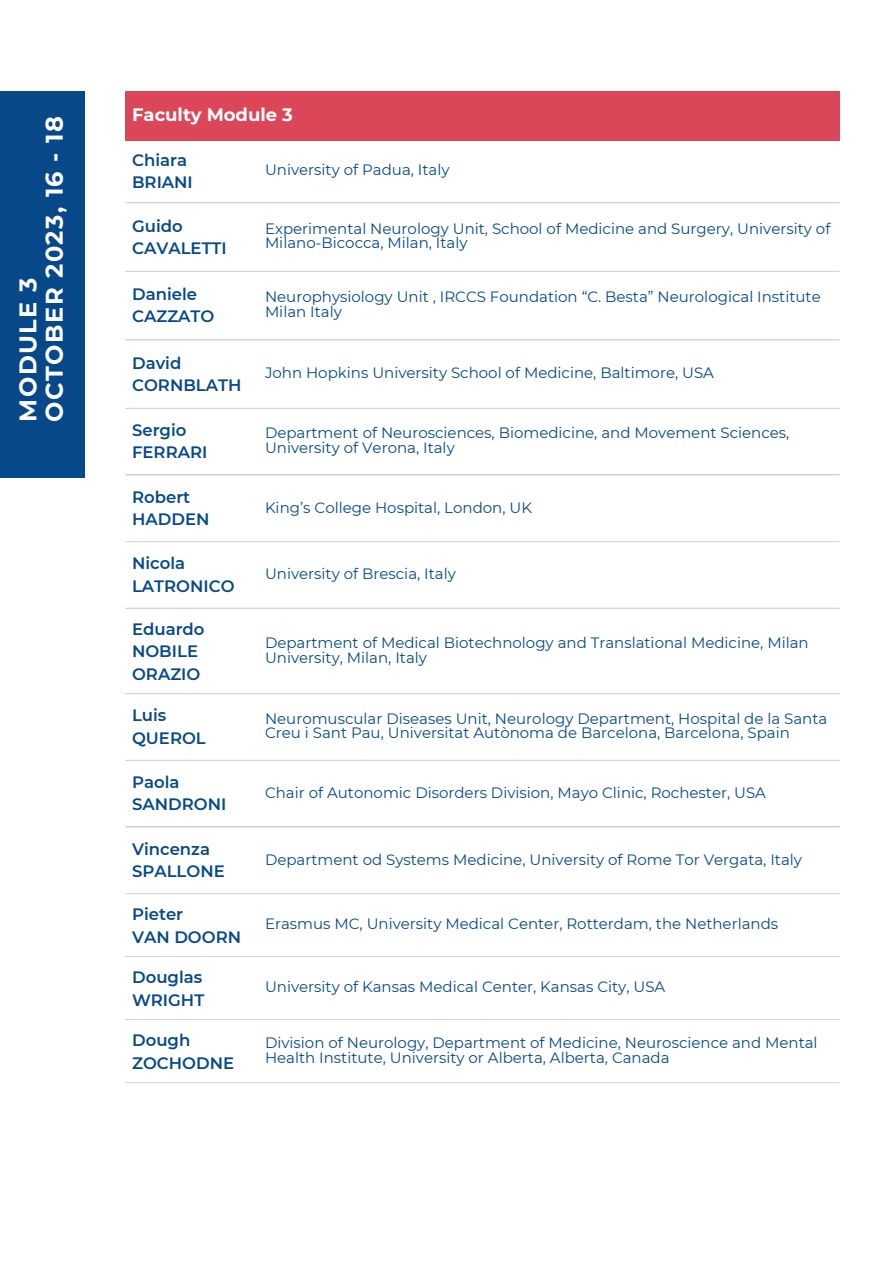
<style>
.page{position:relative;width:893px;height:1264px;background:#fff}
.page>*{position:absolute;margin:0;border:0;box-sizing:border-box;transform-origin:0 0}
.t1{font:700 24px "Montserrat";letter-spacing:.06em;color:#fffefe}
.t2{font:700 18px "Montserrat";color:#fff}
.t3{font:600 16.5px/22.5px "Montserrat";color:#074988}
.t4{font:15px/14.5px "Montserrat";color:#074988}
</style>
<div class="page">
<div style="left:0;top:91px;width:84px;height:386px;background:#074988"></div>
<div style="left:125px;top:91px;width:714px;height:49px;background:#dc4659"></div>
<hr style="left:125px;top:202px;width:714px;height:1px;background:#d9d9d9">
<hr style="left:125px;top:271px;width:714px;height:1px;background:#d9d9d9">
<hr style="left:125px;top:339px;width:714px;height:1px;background:#d9d9d9">
<hr style="left:125px;top:408px;width:714px;height:1px;background:#d9d9d9">
<hr style="left:125px;top:474px;width:714px;height:1px;background:#d9d9d9">
<hr style="left:125px;top:541px;width:714px;height:1px;background:#d9d9d9">
<hr style="left:125px;top:607px;width:714px;height:2px;background:#d9d9d9">
<hr style="left:125px;top:693px;width:714px;height:1px;background:#d9d9d9">
<hr style="left:125px;top:759px;width:714px;height:2px;background:#d9d9d9">
<hr style="left:125px;top:826px;width:714px;height:1px;background:#d9d9d9">
<hr style="left:125px;top:893px;width:714px;height:1px;background:#d9d9d9">
<hr style="left:125px;top:956px;width:714px;height:1px;background:#d9d9d9">
<hr style="left:125px;top:1019px;width:714px;height:1px;background:#d9d9d9">
<hr style="left:125px;top:1081px;width:714px;height:2px;background:#d9d9d9">
<p class="t1" style="left:13px;top:421px;width:145px;rotate:-90deg">MODULE 3</p>
<p class="t1" style="left:40px;top:421px;width:307px;rotate:-90deg">OCTOBER 2023, 16 - 18</p>
<p class="t2" style="left:132px;top:103px;width:162px">Faculty Module 3</p>
<p class="t3" style="left:132px;top:148px;width:62px">Chiara<br>BRIANI</p>
<p class="t4" style="left:265px;top:162px;width:186px">University of Padua, Italy</p>
<p class="t3" style="left:132px;top:214px;width:96px">Guido<br>CAVALETTI</p>
<p class="t4" style="left:265px;top:221px;width:567px">Experimental Neurology Unit, School of Medicine and Surgery, University of<br>Milano-Bicocca, Milan, Italy</p>
<p class="t3" style="left:132px;top:283px;width:84px">Daniele<br>CAZZATO</p>
<p class="t4" style="left:265px;top:289px;width:557px">Neurophysiology Unit , IRCCS Foundation “C. Besta” Neurological Institute<br>Milan Italy</p>
<p class="t3" style="left:132px;top:351px;width:111px">David<br>CORNBLATH</p>
<p class="t4" style="left:265px;top:365px;width:450px">John Hopkins University School of Medicine, Baltimore, USA</p>
<p class="t3" style="left:132px;top:418px;width:77px">Sergio<br>FERRARI</p>
<p class="t4" style="left:265px;top:425px;width:526px">Department of Neurosciences, Biomedicine, and Movement Sciences,<br>University of Verona, Italy</p>
<p class="t3" style="left:132px;top:485px;width:79px">Robert<br>HADDEN</p>
<p class="t4" style="left:265px;top:500px;width:268px">King’s College Hospital, London, UK</p>
<p class="t3" style="left:132px;top:552px;width:104px">Nicola<br>LATRONICO</p>
<p class="t4" style="left:265px;top:566px;width:192px">University of Brescia, Italy</p>
<p class="t3" style="left:132px;top:617px;width:74px">Eduardo<br>NOBILE<br>ORAZIO</p>
<p class="t4" style="left:265px;top:635px;width:545px">Department of Medical Biotechnology and Translational Medicine, Milan<br>University, Milan, Italy</p>
<p class="t3" style="left:132px;top:704px;width:36px">Luis</p>
<p class="t3" style="left:132px;top:726px;width:75px">QUEROL</p>
<p class="t3" style="left:132px;top:770px;width:49px">Paola</p>
<p class="t3" style="left:132px;top:793px;width:96px">SANDRONI</p>
<p class="t4" style="left:265px;top:711px;width:564px">Neuromuscular Diseases Unit, Neurology Department, Hospital de la Santa<br>Creu i Sant Pau, Universitat Autònoma de Barcelona, Barcelona, Spain</p>
<p class="t4" style="left:265px;top:785px;width:502px">Chair of Autonomic Disorders Division, Mayo Clinic, Rochester, USA</p>
<p class="t3" style="left:132px;top:837px;width:94px">Vincenza<br>SPALLONE</p>
<p class="t4" style="left:265px;top:852px;width:538px">Department od Systems Medicine, University of Rome Tor Vergata, Italy</p>
<p class="t3" style="left:132px;top:902px;width:53px">Pieter</p>
<p class="t3" style="left:132px;top:925px;width:110px">VAN DOORN</p>
<p class="t4" style="left:265px;top:916px;width:514px">Erasmus MC, University Medical Center, Rotterdam, the Netherlands</p>
<p class="t3" style="left:132px;top:965px;width:74px">Douglas<br>WRIGHT</p>
<p class="t4" style="left:265px;top:979px;width:402px">University of Kansas Medical Center, Kansas City, USA</p>
<p class="t3" style="left:132px;top:1028px;width:103px">Dough<br>ZOCHODNE</p>
<p class="t4" style="left:265px;top:1035px;width:554px">Division of Neurology, Department of Medicine, Neuroscience and Mental<br>Health Institute, University or Alberta, Alberta, Canada</p>
</div>
